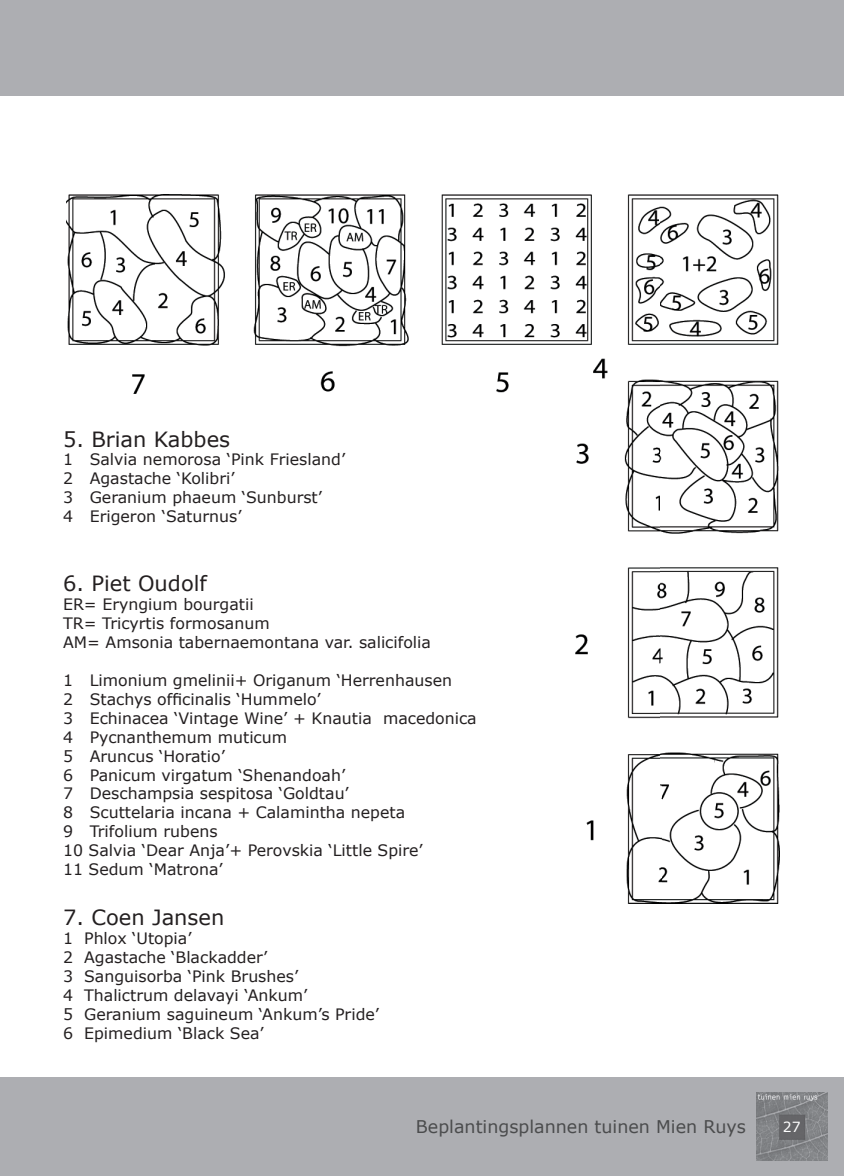
<style>
.page{position:relative;width:844px;height:1176px;background:#fff}
.page>*{position:absolute;margin:0;border:0;box-sizing:border-box;transform-origin:0 0}
.t1{font:21px "Verdana";color:#231f20}
.t2{font:17.5px "Verdana";color:#4b4c4d}
.t3{font:15.75px/18.9px "Verdana";color:#231f20}
.t4{font:14px "Verdana";color:#fff}
</style>
<div class="page">
<div style="left:0;top:1077px;width:843px;height:99px;background:#adaeb2"></div>
<div style="left:0;top:0;width:843px;height:96px;background:#adaeb2"></div>
<img style="left:756px;top:1093px;width:71px;height:68px">
<img style="left:66px;top:195px;width:713px;height:708px">
<h1 class="t1" style="left:63px;top:424px;width:168px">5. Brian Kabbes</h1>
<p class="t3" style="left:63px;top:450px;width:283px">1 Salvia nemorosa ‘Pink Friesland’<br>2 Agastache ‘Kolibri’<br>3 Geranium phaeum ‘Sunburst’<br>4 Erigeron ‘Saturnus’</p>
<h1 class="t1" style="left:63px;top:569px;width:145px">6. Piet Oudolf</h1>
<p class="t3" style="left:63px;top:595px;width:369px">ER= Eryngium bourgatii<br>TR= Tricyrtis formosanum<br>AM= Amsonia tabernaemontana var. salicifolia</p>
<p class="t3" style="left:63px;top:670px;width:415px">1 Limonium gmelinii+ Origanum ‘Herrenhausen<br>2 Stachys officinalis ‘Hummelo’<br>3 Echinacea ‘Vintage Wine’ + Knautia macedonica 4 Pycnanthemum muticum<br>5 Aruncus ‘Horatio’<br>6 Panicum virgatum ‘Shenandoah’<br>7 Deschampsia sespitosa ‘Goldtau’<br>8 Scuttelaria incana + Calamintha nepeta<br>9 Trifolium rubens<br>10 Salvia ‘Dear Anja’+ Perovskia ‘Little Spire’<br>11 Sedum ‘Matrona’</p>
<h1 class="t1" style="left:63px;top:903px;width:163px">7. Coen Jansen</h1>
<p class="t3" style="left:63px;top:929px;width:317px">1 Phlox ‘Utopia’<br>2 Agastache ‘Blackadder’<br>3 Sanguisorba ‘Pink Brushes’<br>4 Thalictrum delavayi ‘Ankum’<br>5 Geranium saguineum ‘Ankum’s Pride’<br>6 Epimedium ‘Black Sea’</p>
<p class="t2" style="left:416px;top:1114px;width:331px">Beplantingsplannen tuinen Mien Ruys</p>
<p class="t4" style="left:782px;top:1117px;width:19px">27</p>
</div>
